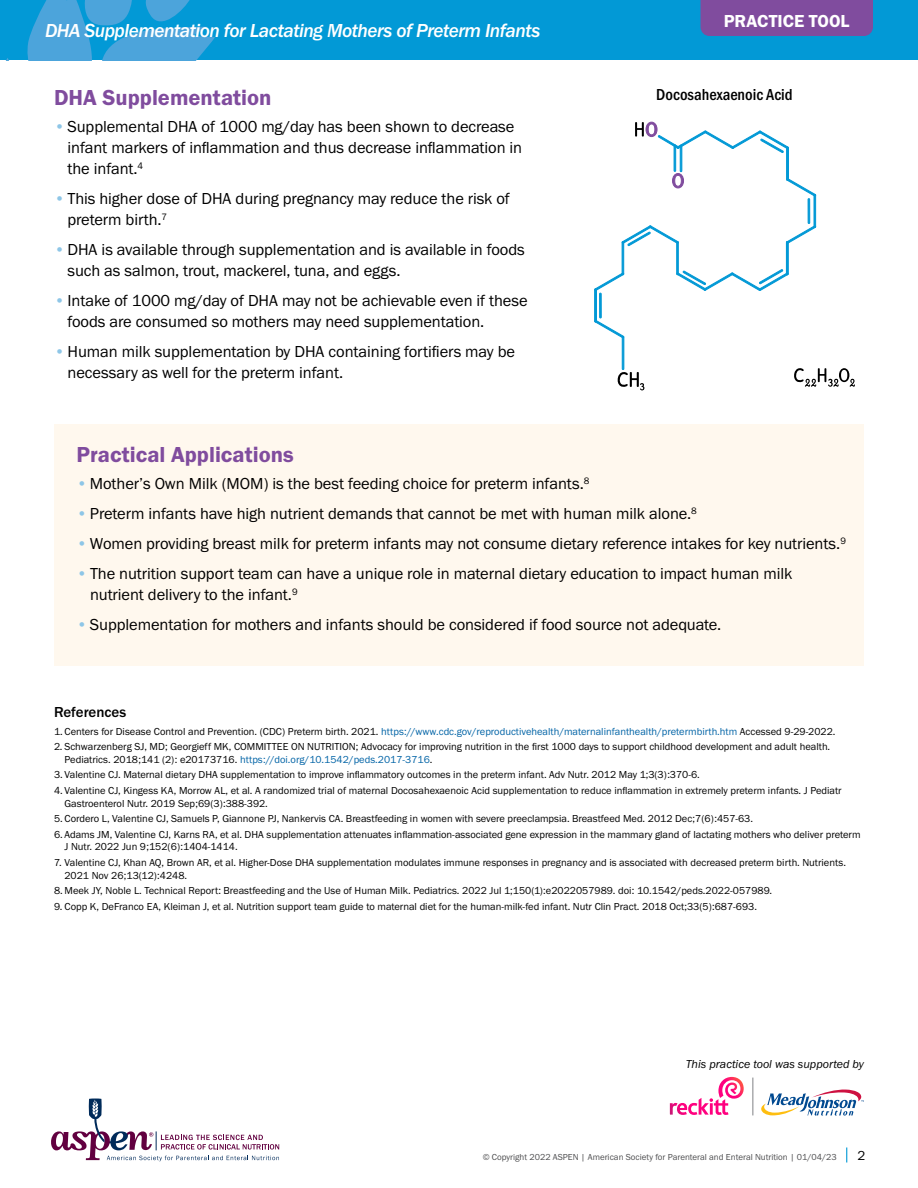
<style>
.page{position:relative;width:918px;height:1188px;background:#fff}
.page>*{position:absolute;margin:0;border:0;box-sizing:border-box;transform-origin:0 0}
.t1{font:22.5px "Franklin Gothic URW Dem";color:#804c9e}
.t2{font:19.5px "Franklin Gothic URW Med Ita";letter-spacing:-.025em;color:#fff}
.t3{font:18px "Franklin Gothic URW Dem";color:#fff}
.t4{font:16.5px/21px "Franklin Gothic URW Boo";letter-spacing:-.005em;color:#000}
.t5{font:500 16.5px "Franklin Gothic URW Cond";color:#000}
.t6{font:500 15px "Franklin Gothic URW";color:#000}
.t7{font:13.5px "Franklin Gothic URW Boo";color:#000}
.t8{font:12px "Franklin Gothic URW Boo Ita";color:#000}
.t9{font:10.5px/12.6px "Franklin Gothic URW Boo";color:#000}
.t10{font:9px "Franklin Gothic URW Boo";color:#4d4d4f}
.s1{font-family:"Franklin Gothic URW Dem";color:#8ec6e7}
.s2{color:#0063a6}
</style>
<div class="page">
<svg style="left:670px;top:1077px;width:74px;height:38px"></svg>
<svg style="left:761px;top:1090px;width:103px;height:26px"></svg>
<hr style="left:753px;top:1078px;width:1px;height:37px;background:#808285">
<div style="left:54px;top:425px;width:810px;height:241px;background:#fff8ee"></div>
<svg style="left:794px;top:368px;width:61px;height:19px"></svg>
<svg style="left:617px;top:372px;width:27px;height:18px"></svg>
<svg style="left:594px;top:272px;width:31px;height:67px"></svg>
<div style="left:622px;top:241px;width:2px;height:34px;border:1px solid #0299d6"></div>
<svg style="left:677px;top:268px;width:112px;height:23px"></svg>
<div style="left:786px;top:241px;width:2px;height:34px;border:1px solid #0299d6"></div>
<svg style="left:787px;top:179px;width:30px;height:18px"></svg>
<div style="left:786px;top:147px;width:3px;height:34px;border:1px solid #0299d6"></div>
<div style="left:622px;top:336px;width:2px;height:34px;border:1px solid #0299d6"></div>
<svg style="left:621px;top:225px;width:57px;height:22px"></svg>
<div style="left:676px;top:241px;width:3px;height:34px;border:1px solid #0299d6"></div>
<div style="left:808px;top:198px;width:2px;height:26px;border:1px solid #0299d6"></div>
<svg style="left:786px;top:225px;width:31px;height:19px"></svg>
<div style="left:814px;top:194px;width:2px;height:34px;border:1px solid #0299d6"></div>
<div style="left:674px;top:144px;width:2px;height:28px;border:1px solid #0299d6"></div>
<div style="left:680px;top:145px;width:2px;height:27px;border:1px solid #0299d6"></div>
<svg style="left:672px;top:173px;width:12px;height:15px"></svg>
<svg style="left:635px;top:122px;width:154px;height:31px"></svg>
<div style="left:0;top:0;width:918px;height:60px;background:#0299d6"></div>
<svg style="left:6px;top:0;width:209px;height:60px"></svg>
<div style="left:700px;top:0;width:173px;height:36px;background:#804c9e"></div>
<svg style="left:51px;top:1099px;width:228px;height:62px"></svg>
<svg style="left:846px;top:1148px;width:1px;height:14px"></svg>
<h2 class="t2" style="left:45px;top:18px;width:497px">DHA Supplementation for Lactating Mothers of Preterm Infants</h2>
<h1 class="t1" style="left:54px;top:84px;width:219px">DHA Supplementation</h1>
<h3 class="t4" style="left:67px;top:116px;width:456px;text-indent:-13px"><span class="s1">•</span> Supplemental DHA of 1000 mg/day has been shown to decrease infant markers of inflammation and thus decrease inflammation in the infant.<sup>4</sup></h3>
<h3 class="t4" style="left:68px;top:188px;width:444px;text-indent:-13px"><span class="s1">•</span> This higher dose of DHA during pregnancy may reduce the risk of preterm birth.<sup>7</sup></h3>
<h3 class="t4" style="left:68px;top:239px;width:459px;text-indent:-13px"><span class="s1">•</span> DHA is available through supplementation and is available in foods such as salmon, trout, mackerel, tuna, and eggs.</h3>
<h3 class="t4" style="left:68px;top:290px;width:462px;text-indent:-13px"><span class="s1">•</span> Intake of 1000 mg/day of DHA may not be achievable even if these foods are consumed so mothers may need supplementation.</h3>
<h3 class="t4" style="left:68px;top:341px;width:449px;text-indent:-13px"><span class="s1">•</span> Human milk supplementation by DHA containing fortifiers may be necessary as well for the preterm infant.</h3>
<h3 class="t3" style="left:724px;top:10px;width:127px">PRACTICE TOOL</h3>
<h3 class="t5" style="left:656px;top:83px;width:138px">Docosahexaenoic Acid</h3>
<h1 class="t1" style="left:76px;top:441px;width:219px">Practical Applications</h1>
<h3 class="t4" style="left:76px;top:473px;width:514px"><span class="s1">•</span> Mother’s Own Milk (MOM) is the best feeding choice for preterm infants.<sup>8</sup></h3>
<h3 class="t4" style="left:76px;top:503px;width:622px"><span class="s1">•</span> Preterm infants have high nutrient demands that cannot be met with human milk alone.<sup>8</sup></h3>
<h3 class="t4" style="left:76px;top:533px;width:771px"><span class="s1">•</span> Women providing breast milk for preterm infants may not consume dietary reference intakes for key nutrients.<sup>9</sup></h3>
<h3 class="t4" style="left:90px;top:563px;width:704px;text-indent:-13px"><span class="s1">•</span> The nutrition support team can have a unique role in maternal dietary education to impact human milk nutrient delivery to the infant.<sup>9</sup></h3>
<h3 class="t4" style="left:76px;top:614px;width:646px"><span class="s1">•</span> Supplementation for mothers and infants should be considered if food source not adequate.</h3>
<h3 class="t6" style="left:54px;top:703px;width:74px">References</h3>
<p class="t9" style="left:54px;top:725px;width:783px">1. Centers for Disease Control and Prevention. (CDC) Preterm birth. 2021. <span class="s2">https://www.cdc.gov/reproductivehealth/maternalinfanthealth/pretermbirth.htm</span> Accessed 9-29-2022.</p>
<p class="t9" style="left:64px;top:740px;width:767px;text-indent:-10px">2. Schwarzenberg SJ, MD; Georgieff MK, COMMITTEE ON NUTRITION; Advocacy for improving nutrition in the first 1000 days to support childhood development and adult health.<br>Pediatrics. 2018;141 (2): e20173716. <span class="s2">https://doi.org/10.1542/peds.2017-3716</span>.</p>
<p class="t9" style="left:54px;top:768px;width:647px">3. Valentine CJ. Maternal dietary DHA supplementation to improve inflammatory outcomes in the preterm infant. Adv Nutr. 2012 May 1;3(3):370-6.</p>
<p class="t9" style="left:64px;top:784px;width:779px;text-indent:-10px">4. Valentine CJ, Kingess KA, Morrow AL, et al. A randomized trial of maternal Docosahexaenoic Acid supplementation to reduce inflammation in extremely preterm infants. J Pediatr<br>Gastroenterol Nutr. 2019 Sep;69(3):388-392.</p>
<p class="t9" style="left:54px;top:812px;width:701px">5. Cordero L, Valentine CJ, Samuels P, Giannone PJ, Nankervis CA. Breastfeeding in women with severe preeclampsia. Breastfeed Med. 2012 Dec;7(6):457-63.</p>
<p class="t9" style="left:64px;top:828px;width:798px;text-indent:-10px">6. Adams JM, Valentine CJ, Karns RA, et al. DHA supplementation attenuates inflammation-associated gene expression in the mammary gland of lactating mothers who deliver preterm<br>J Nutr. 2022 Jun 9;152(6):1404-1414.</p>
<p class="t9" style="left:64px;top:856px;width:783px;text-indent:-10px">7. Valentine CJ, Khan AQ, Brown AR, et al. Higher-Dose DHA supplementation modulates immune responses in pregnancy and is associated with decreased preterm birth. Nutrients.<br>2021 Nov 26;13(12):4248.</p>
<p class="t9" style="left:54px;top:884px;width:720px">8. Meek JY, Noble L. Technical Report: Breastfeeding and the Use of Human Milk. Pediatrics. 2022 Jul 1;150(1):e2022057989. doi: 10.1542/peds.2022-057989.</p>
<p class="t9" style="left:54px;top:900px;width:705px">9. Copp K, DeFranco EA, Kleiman J, et al. Nutrition support team guide to maternal diet for the human-milk-fed infant. Nutr Clin Pract. 2018 Oct;33(5):687-693.</p>
<p class="t8" style="left:686px;top:1057px;width:180px">This practice tool was supported by</p>
<p class="t10" style="left:483px;top:1151px;width:356px">© Copyright 2022 ASPEN | American Society for Parenteral and Enteral Nutrition | 01/04/23</p>
<p class="t7" style="left:858px;top:1147px;width:9px">2</p>
</div>
